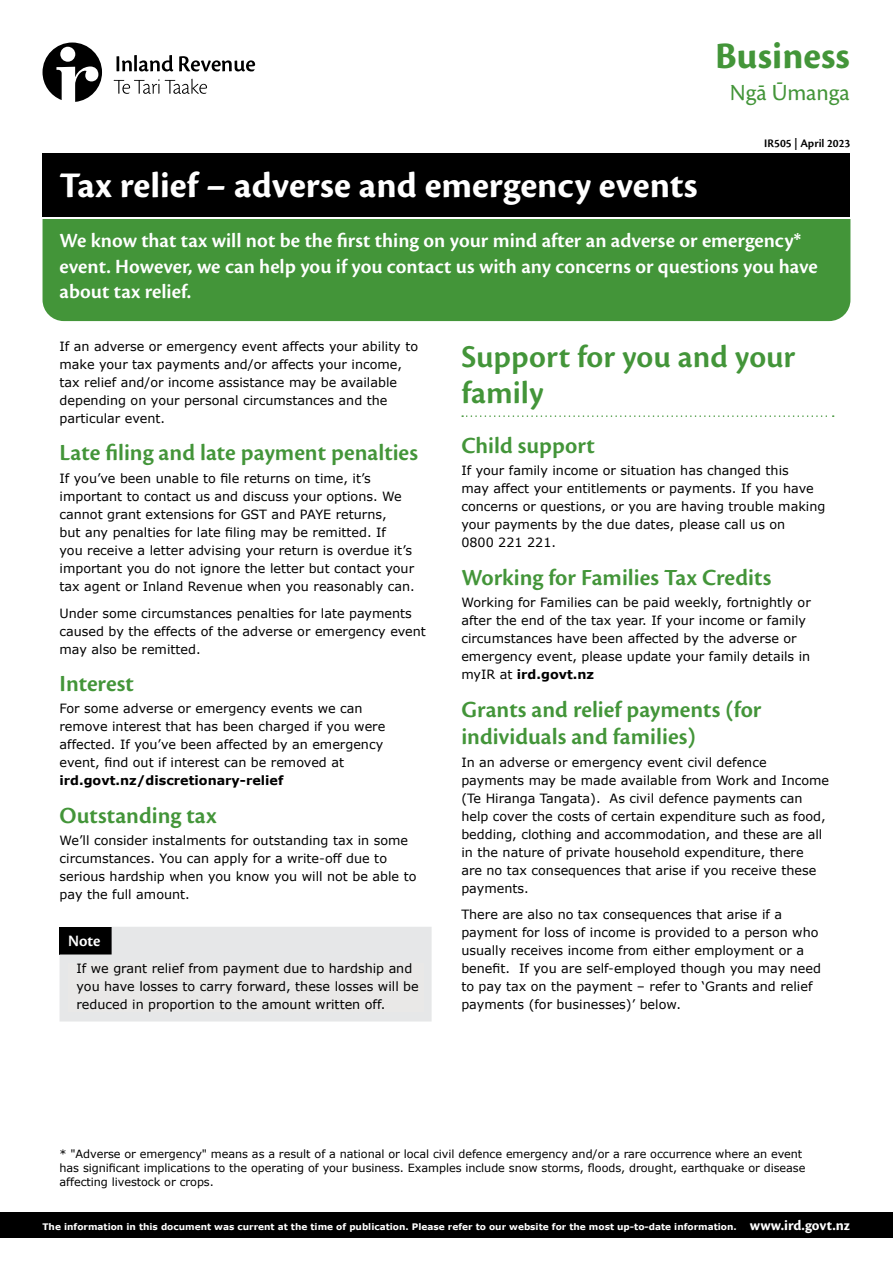
<style>
.page{position:relative;width:893px;height:1263px;background:#fff}
.page>*{position:absolute;margin:0;border:0;box-sizing:border-box;transform-origin:0 0}
.t1{font:700 39px "Cronos Pro";color:#439539}
.t2{font:700 37.5px "Cronos Pro";color:#fff}
.t3{font:600 33px/36px "Cronos Pro";color:#439539}
.t4{font:600 24px/27px "Cronos Pro";color:#439539}
.t5{font:24px "Cronos Pro";color:#439539}
.t6{font:600 21px/25.5px "Cronos Pro";color:#fff}
.t7{font:600 16.5px "Cronos Pro";color:#fff}
.t8{font:12.75px/18px "Verdana";color:#000}
.t9{font:700 12.75px "Verdana";color:#000}
.t10{font:600 12px "Cronos Pro";color:#000}
.t11{font:11.25px/14.2px "Verdana";letter-spacing:-.005em;color:#000}
.t12{font:700 9px "Verdana";color:#fff}
.s1{font-weight:700}
.s2{font-family:"Cronos Pro";font-size:15px}
</style>
<div class="page">
<div style="left:0;top:1213px;width:893px;height:25px;background:#000"></div>
<svg style="left:43px;top:43px;width:59px;height:59px"></svg>
<svg style="left:114px;top:79px;width:93px;height:15px"></svg>
<svg style="left:116px;top:55px;width:139px;height:16px"></svg>
<div style="left:43px;top:219px;width:807px;height:102px;background:#439539"></div>
<div style="left:43px;top:153px;width:807px;height:64px;background:#000"></div>
<svg style="left:60px;top:927px;width:372px;height:94px;background:#d3d4d5"></svg>
<div style="left:68px;top:963px;width:355px;height:48px;background:#e9e8e7"></div>
<svg style="left:462px;top:415px;width:372px;height:2px"></svg>
<h1 class="t1" style="left:715px;top:34px;width:136px">Business</h1>
<h3 class="t5" style="left:730px;top:78px;width:122px">Ngā Ūmanga</h3>
<p class="t10" style="left:764px;top:136px;width:88px">IR505 | April 2023</p>
<h2 class="t2" style="left:60px;top:164px;width:640px">Tax relief – adverse and emergency events</h2>
<h3 class="t6" style="left:60px;top:228px;width:760px">We know that tax will not be the first thing on your mind after an adverse or emergency* event. However, we can help you if you contact us with any concerns or questions you have about tax relief.</h3>
<p class="t8" style="left:60px;top:337px;width:360px">If an adverse or emergency event affects your ability to make your tax payments and/or affects your income, tax relief and/or income assistance may be available depending on your personal circumstances and the particular event.</p>
<h3 class="t4" style="left:60px;top:440px;width:360px">Late filing and late payment penalties</h3>
<p class="t8" style="left:60px;top:469px;width:357px">If you’ve been unable to file returns on time, it’s important to contact us and discuss your options. We cannot grant extensions for GST and PAYE returns,<br>but any penalties for late filing may be remitted. If<br>you receive a letter advising your return is overdue it’s important you do not ignore the letter but contact your tax agent or Inland Revenue when you reasonably can.</p>
<p class="t8" style="left:60px;top:604px;width:368px">Under some circumstances penalties for late payments caused by the effects of the adverse or emergency event may also be remitted.</p>
<h3 class="t4" style="left:60px;top:670px;width:76px">Interest</h3>
<p class="t8" style="left:60px;top:700px;width:327px">For some adverse or emergency events we can remove interest that has been charged if you were affected. If you’ve been affected by an emergency event, find out if interest can be removed at</p>
<p class="t9" style="left:60px;top:772px;width:225px">ird.govt.nz/discretionary-relief</p>
<h3 class="t4" style="left:60px;top:802px;width:159px">Outstanding tax</h3>
<p class="t8" style="left:60px;top:832px;width:358px">We’ll consider instalments for outstanding tax in some circumstances. You can apply for a write-off due to serious hardship when you know you will not be able to pay the full amount.</p>
<p class="t7" style="left:68px;top:931px;width:34px">Note</p>
<p class="t8" style="left:77px;top:959px;width:344px">If we grant relief from payment due to hardship and you have losses to carry forward, these losses will be reduced in proportion to the amount written off.</p>
<h3 class="t3" style="left:461px;top:339px;width:336px">Support for you and your family</h3>
<h3 class="t4" style="left:461px;top:432px;width:135px">Child support</h3>
<p class="t8" style="left:461px;top:462px;width:365px">If your family income or situation has changed this<br>may affect your entitlements or payments. If you have concerns or questions, or you are having trouble making your payments by the due dates, please call us on<br>0800 221 221.</p>
<h3 class="t4" style="left:461px;top:564px;width:311px">Working for Families Tax Credits</h3>
<p class="t8" style="left:461px;top:594px;width:351px">Working for Families can be paid weekly, fortnightly or after the end of the tax year. If your income or family circumstances have been affected by the adverse or emergency event, please update your family details in myIR at <span class="s1">ird.govt.nz</span></p>
<h3 class="t4" style="left:461px;top:697px;width:302px">Grants and relief payments (for individuals and families)</h3>
<p class="t8" style="left:461px;top:753px;width:369px">In an adverse or emergency event civil defence payments may be made available from Work and Income (Te Hiranga Tangata). As civil defence payments can help cover the costs of certain expenditure such as food, bedding, clothing and accommodation, and these are all in the nature of private household expenditure, there<br>are no tax consequences that arise if you receive these payments.</p>
<p class="t8" style="left:461px;top:906px;width:361px">There are also no tax consequences that arise if a payment for loss of income is provided to a person who usually receives income from either employment or a benefit. If you are self-employed though you may need to pay tax on the payment – refer to ‘Grants and relief payments (for businesses)’ below.</p>
<p class="t11" style="left:60px;top:1147px;width:747px">* "Adverse or emergency" means as a result of a national or local civil defence emergency and/or a rare occurrence where an event has significant implications to the operating of your business. Examples include snow storms, floods, drought, earthquake or disease affecting livestock or crops.</p>
<p class="t12" style="left:43px;top:1221px;width:809px">The information in this document was current at the time of publication. Please refer to our website for the most up-to-date information. <span class="s2">www.ird.govt.nz</span></p>
</div>
